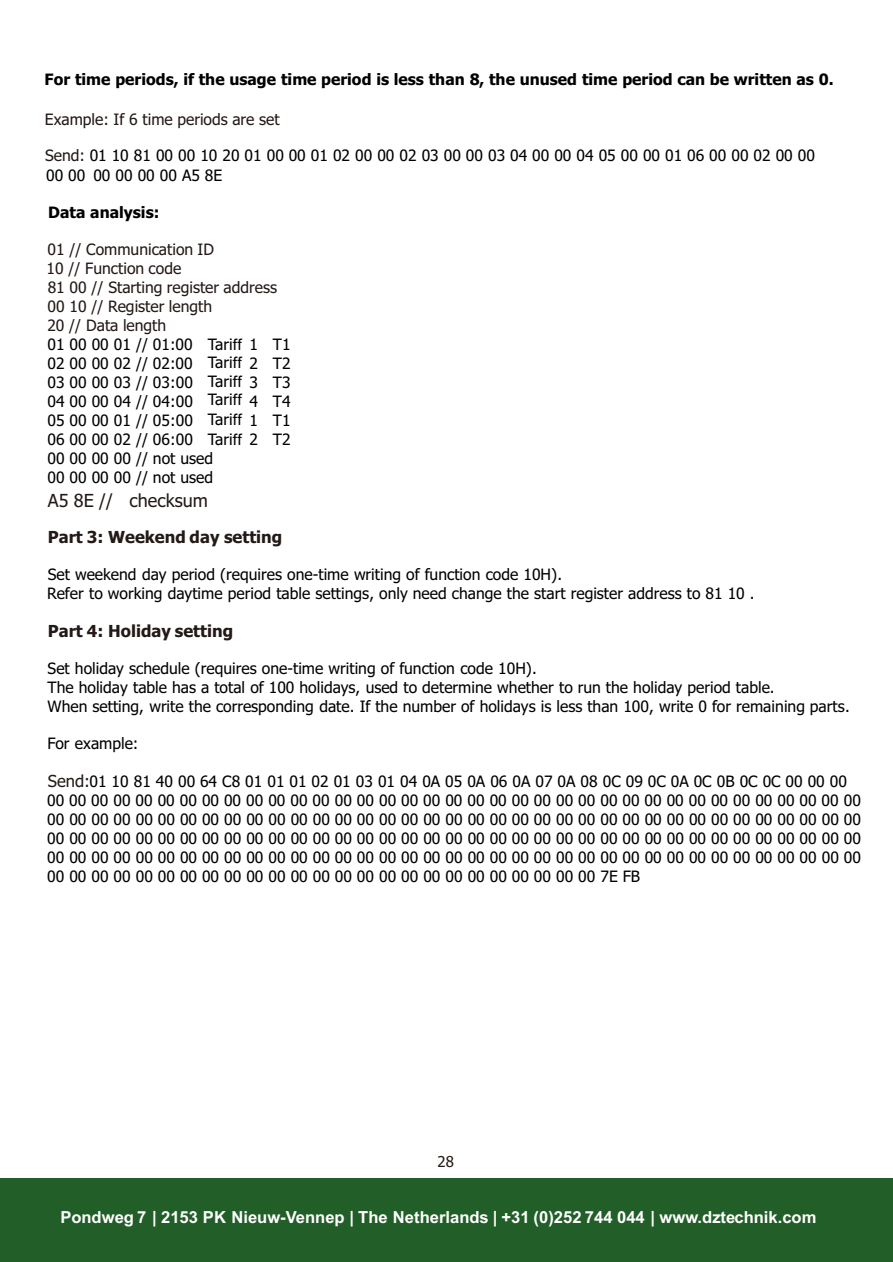
<style>
.page{position:relative;width:893px;height:1262px;background:#fff}
.page>*{position:absolute;margin:0;border:0;box-sizing:border-box;transform-origin:0 0}
.t1{font:18px "Tahoma";color:#231916}
.t2{font:700 16.65px "Arial";color:#fff}
.t3{font:700 16.65px "Tahoma";color:#231916}
.t4{font:15.6px/19px "Tahoma";color:#000}
.t5{font:15.6px/19px "Tahoma";color:#231916}
.t6{font:700 15.6px "Tahoma";color:#000}
.t7{font:15px "Tahoma";color:#231916}
.s1{color:#231916}
.s2{color:#000}
.s3{font-family:"Arial";color:#000}
.s4{font-family:"Arial"}
.s5{font-size:16.65px;color:#231916}
</style>
<div class="page">
<div style="left:0;top:1178px;width:893px;height:84px;background:#225e28"></div>
<p class="t6" style="left:45px;top:73px;width:790px">For time periods, if the usage time period is less than 8, the unused time period can be written as 0.</p>
<p class="t5" style="left:45px;top:111px;width:236px">Example: If 6 time periods are set</p>
<p class="t4" style="left:45px;top:147px;width:771px;line-height:19.8px"><span class="s1">Send:</span> 01 10 81 00 00 10 20 01 00 00 01 02 00 00 02 03 00 00 03 04 00 00 04 05 00 00 01 06 00 00 02 00 00<br>00 00 00 00 00 00 A5 8E</p>
<p class="t6" style="left:48px;top:206px;width:113px">Data analysis:</p>
<p class="t5" style="left:46px;top:241px;width:232px">01 // Communication ID<br>10 // Function code<br>81 00 // Starting register address<br>00 10 // Register length<br>20 // Data length<br><span class="s2">01 00 00 01 // 01:00 Tari</span><span class="s3">ff</span></p>
<p class="t4" style="left:208px;top:373px;width:35px">Tari<span class="s4">ff</span></p>
<p class="t4" style="left:208px;top:411px;width:35px">Tari<span class="s4">ff</span></p>
<p class="t4" style="left:249px;top:336px;width:43px">1 T1</p>
<p class="t4" style="left:208px;top:354px;width:35px">Tari<span class="s4">ff</span></p>
<p class="t4" style="left:208px;top:391px;width:35px">Tari<span class="s4">ff</span></p>
<p class="t4" style="left:208px;top:431px;width:35px">Tari<span class="s4">ff</span></p>
<p class="t4" style="left:48px;top:355px;width:147px">02 00 00 02 // 02:00</p>
<p class="t4" style="left:249px;top:355px;width:43px">2 T2</p>
<p class="t4" style="left:48px;top:374px;width:147px">03 00 00 03 // 03:00</p>
<p class="t4" style="left:249px;top:374px;width:43px">3 T3</p>
<p class="t4" style="left:48px;top:393px;width:147px">04 00 00 04 // 04:00</p>
<p class="t4" style="left:249px;top:393px;width:43px">4 T4</p>
<p class="t4" style="left:48px;top:412px;width:147px">05 00 00 01 // 05:00</p>
<p class="t4" style="left:249px;top:412px;width:43px">1 T1</p>
<p class="t4" style="left:48px;top:431px;width:147px">06 00 00 02 // 06:00</p>
<p class="t4" style="left:249px;top:431px;width:43px">2 T2</p>
<p class="t4" style="left:48px;top:450px;width:167px">00 00 00 00 // not used<br>00 00 00 00 // not used</p>
<p class="t1" style="left:48px;top:493px;width:161px">A5 8E // checksum</p>
<p class="t3" style="left:48px;top:530px;width:236px">Part 3: Weekend day setting</p>
<p class="t4" style="left:47px;top:566px;width:708px">Set weekend day period (requires one-time writing of function code 10H).<br>Refer to working daytime period table settings, only need change the start register address to 81 10 .</p>
<p class="t3" style="left:48px;top:624px;width:187px">Part 4: Holiday setting</p>
<p class="t4" style="left:48px;top:660px;width:803px">Set holiday schedule (requires one-time writing of function code 10H).<br>The holiday table has a total of 100 holidays, used to determine whether to run the holiday period table.<br>When setting, write the corresponding date. If the number of holidays is less than 100, write 0 for remaining parts.</p>
<p class="t4" style="left:48px;top:735px;width:92px">For example:</p>
<p class="t4" style="left:47px;top:773px;width:815px"><span class="s5">Send:</span>01 10 81 40 00 64 C8 01 01 01 02 01 03 01 04 0A 05 0A 06 0A 07 0A 08 0C 09 0C 0A 0C 0B 0C 0C 00 00 00<br>00 00 00 00 00 00 00 00 00 00 00 00 00 00 00 00 00 00 00 00 00 00 00 00 00 00 00 00 00 00 00 00 00 00 00 00 00<br>00 00 00 00 00 00 00 00 00 00 00 00 00 00 00 00 00 00 00 00 00 00 00 00 00 00 00 00 00 00 00 00 00 00 00 00 00<br>00 00 00 00 00 00 00 00 00 00 00 00 00 00 00 00 00 00 00 00 00 00 00 00 00 00 00 00 00 00 00 00 00 00 00 00 00<br>00 00 00 00 00 00 00 00 00 00 00 00 00 00 00 00 00 00 00 00 00 00 00 00 00 00 00 00 00 00 00 00 00 00 00 00 00<br>00 00 00 00 00 00 00 00 00 00 00 00 00 00 00 00 00 00 00 00 00 00 00 00 00 7E FB</p>
<p class="t7" style="left:437px;top:1155px;width:18px">28</p>
<p class="t2" style="left:60px;top:1210px;width:757px">Pondweg 7 | 2153 PK Nieuw-Vennep | The Netherlands | +31 (0)252 744 044 | www.dztechnik.com</p>
</div>
